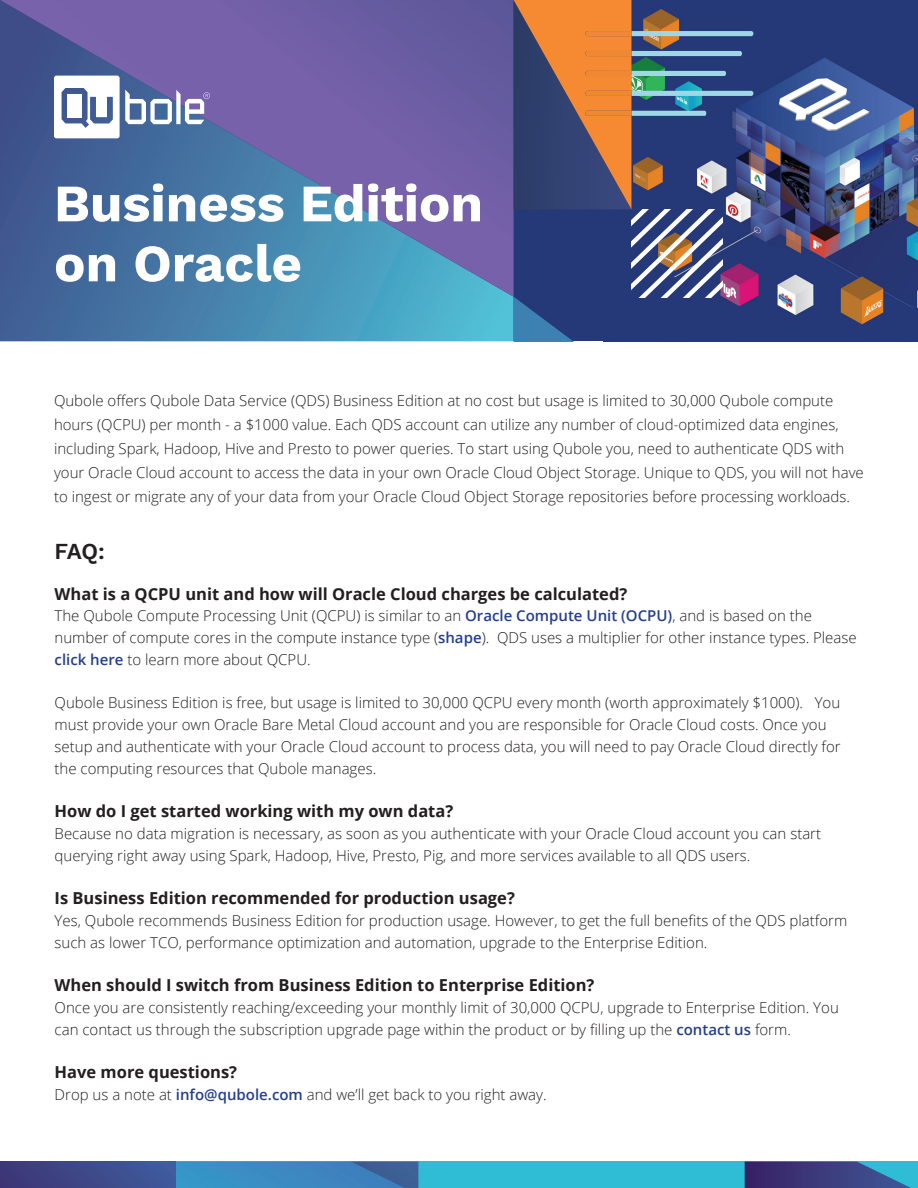
<style>
.page{position:relative;width:918px;height:1188px;background:#fff}
.page>*{position:absolute;margin:0;border:0;box-sizing:border-box;transform-origin:0 0}
.t1{font:700 52.5px/60px "Work Sans";color:#fff}
.t2{font:600 22.5px "Work Sans";color:#231f20}
.t3{font:700 16.5px "Open Sans";color:#231f20}
.t4{font:300 15px/21.8px "Open Sans";color:#231f20}
.s1{font-weight:600;color:#253f8e}
</style>
<div class="page">
<img style="left:753px;top:0;width:165px;height:341px">
<svg style="left:0;top:297px;width:514px;height:44px;background:#478db3"></svg>
<svg style="left:0;top:0;width:514px;height:297px;background:#5b69a4"></svg>
<svg style="left:514px;top:0;width:239px;height:341px;background:#5b5874"></svg>
<svg style="left:54px;top:76px;width:156px;height:62px"></svg>
<div style="left:0;top:1162px;width:918px;height:26px;background:#2ebdd5"></div>
<svg style="left:745px;top:1162px;width:166px;height:26px"></svg>
<svg style="left:176px;top:1162px;width:242px;height:26px;background:#3a88be"></svg>
<img style="left:350px;top:1162px;width:54px;height:26px">
<div style="left:0;top:1162px;width:176px;height:26px;background:linear-gradient(to right,#3d3675,#3f5c9e)"></div>
<p class="t1" style="left:54px;top:176px;width:431px">Business Edition on Oracle</p>
<p class="t4" style="left:54px;top:388px;width:811px;line-height:24px">Qubole offers Qubole Data Service (QDS) Business Edition at no cost but usage is limited to 30,000 Qubole compute hours (QCPU) per month - a $1000 value. Each QDS account can utilize any number of cloud-optimized data engines, including Spark, Hadoop, Hive and Presto to power queries. To start using Qubole you, need to authenticate QDS with your Oracle Cloud account to access the data in your own Oracle Cloud Object Storage. Unique to QDS, you will not have to ingest or migrate any of your data from your Oracle Cloud Object Storage repositories before processing workloads.</p>
<p class="t2" style="left:55px;top:539px;width:52px">FAQ:</p>
<p class="t3" style="left:55px;top:582px;width:574px">What is a QCPU unit and how will Oracle Cloud charges be calculated?</p>
<p class="t4" style="left:55px;top:605px;width:804px">The Qubole Compute Processing Unit (QCPU) is similar to an <span class="s1">Oracle Compute Unit (OCPU)</span>, and is based on the number of compute cores in the compute instance type (<span class="s1">shape</span>). QDS uses a multiplier for other instance types. Please <span class="s1">click here</span> to learn more about QCPU.</p>
<p class="t4" style="left:55px;top:692px;width:788px">Qubole Business Edition is free, but usage is limited to 30,000 QCPU every month (worth approximately $1000). You must provide your own Oracle Bare Metal Cloud account and you are responsible for Oracle Cloud costs. Once you setup and authenticate with your Oracle Cloud account to process data, you will need to pay Oracle Cloud directly for the computing resources that Qubole manages.</p>
<p class="t3" style="left:55px;top:799px;width:400px">How do I get started working with my own data?</p>
<p class="t4" style="left:55px;top:822px;width:768px">Because no data migration is necessary, as soon as you authenticate with your Oracle Cloud account you can start querying right away using Spark, Hadoop, Hive, Presto, Pig, and more services available to all QDS users.</p>
<p class="t3" style="left:55px;top:886px;width:462px">Is Business Edition recommended for production usage?</p>
<p class="t4" style="left:55px;top:909px;width:794px">Yes, Qubole recommends Business Edition for production usage. However, to get the full benefits of the QDS platform such as lower TCO, performance optimization and automation, upgrade to the Enterprise Edition.</p>
<p class="t3" style="left:55px;top:973px;width:541px">When should I switch from Business Edition to Enterprise Edition?</p>
<p class="t4" style="left:55px;top:996px;width:786px">Once you are consistently reaching/exceeding your monthly limit of 30,000 QCPU, upgrade to Enterprise Edition. You can contact us through the subscription upgrade page within the product or by filling up the <span class="s1">contact us</span> form.</p>
<p class="t3" style="left:55px;top:1060px;width:184px">Have more questions?</p>
<p class="t4" style="left:55px;top:1083px;width:494px">Drop us a note at <span class="s1">info@qubole.com</span> and we’ll get back to you right away.</p>
</div>
